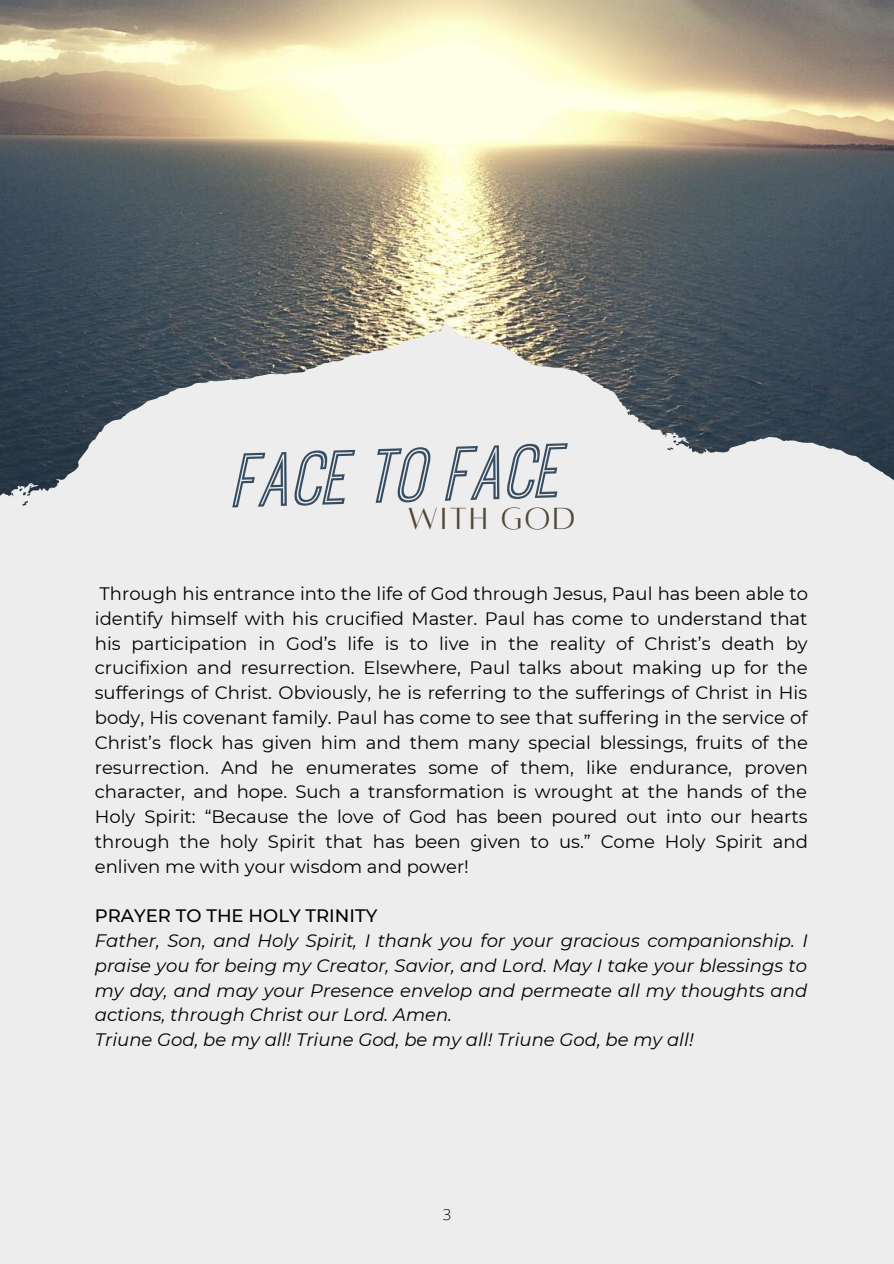
<style>
.page{position:relative;width:894px;height:1264px;background:#fff}
.page>*{position:absolute;margin:0;border:0;box-sizing:border-box;transform-origin:0 0}
.t1{font:italic 79.65px "Ostrich Sans Inline";color:#364d62}
.t2{font:33.75px "Alta regular";letter-spacing:.07em;color:#524838}
.t3{font:18px/24.8px "Montserrat";color:#000;text-align:justify}
.t4{font:italic 18px/24.8px "Montserrat";color:#000}
.t5{font:500 18px "Montserrat";color:#000}
.t6{font:300 15px "Open Sans";color:#000}
</style>
<div class="page">
<div style="left:0;top:459px;width:893px;height:804px;background:#ededed"></div>
<img style="left:0;top:0;width:893px;height:506px">
<h1 class="t1" style="left:230px;top:434px;width:329px;rotate:-2deg">Face to Face</h1>
<h2 class="t2" style="left:408px;top:502px;width:169px">WITH GOD</h2>
<p class="t3" style="left:95px;top:581px;width:714px">Through his entrance into the life of God through Jesus, Paul has been able to identify himself with his crucified Master. Paul has come to understand that his participation in God’s life is to live in the reality of Christ’s death by crucifixion and resurrection. Elsewhere, Paul talks about making up for the sufferings of Christ. Obviously, he is referring to the sufferings of Christ in His body, His covenant family. Paul has come to see that suffering in the service of Christ’s flock has given him and them many special blessings, fruits of the resurrection. And he enumerates some of them, like endurance, proven character, and hope. Such a transformation is wrought at the hands of the Holy Spirit: “Because the love of God has been poured out into our hearts through the holy Spirit that has been given to us.” Come Holy Spirit and enliven me with your wisdom and power!</p>
<p class="t5" style="left:95px;top:904px;width:284px">PRAYER TO THE HOLY TRINITY</p>
<p class="t4" style="left:95px;top:928px;width:714px">Father, Son, and Holy Spirit, I thank you for your gracious companionship. I praise you for being my Creator, Savior, and Lord. May I take your blessings to my day, and may your Presence envelop and permeate all my thoughts and actions, through Christ our Lord. Amen.<br>Triune God, be my all! Triune God, be my all! Triune God, be my all!</p>
<p class="t6" style="left:443px;top:1204px;width:10px">3</p>
</div>
